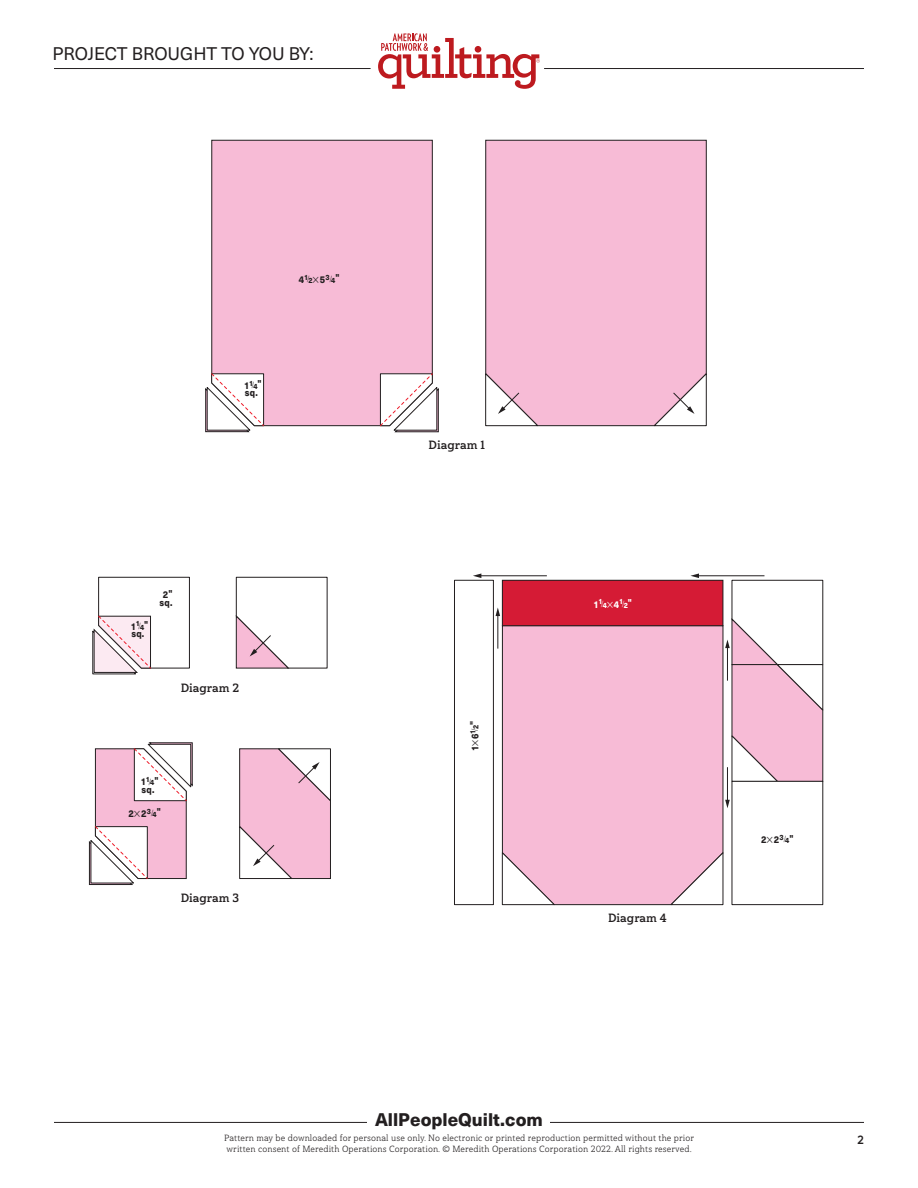
<style>
.page{position:relative;width:918px;height:1188px;background:#fff}
.page>*{position:absolute;margin:0;border:0;box-sizing:border-box;transform-origin:0 0}
.t1{font:18px "Neue Haas Unica Pro";letter-spacing:-.005em;color:#231f20}
.t2{font:800 18px "Neue Haas Unica Pro";color:#231f20}
.t3{font:12px "Haboro Slab Nor Bol";color:#231f20}
.t4{font:600 12px "Gilroy";color:#231f20}
.t5{font:800 9.75px/8.2px "Neue Haas Unica Pro";letter-spacing:.025em;color:#231f20;scale:.9 1}
.t6{font:9px/10.8px "Haboro Slab Nor Boo";letter-spacing:.01em;color:#231f20}
.t7{font:800 7.5px "Neue Haas Unica Pro";color:#231f20;scale:.9 1}
.t8{font:800 7.5px "Neue Haas Unica Pro";color:#fff;scale:.9 1}
.s1{font-size:9.75px}
.s2{font-size:7.5px}
</style>
<div class="page">
<hr style="left:54px;top:1122px;width:810px;height:1px;background:#231f20">
<div style="left:368px;top:1113px;width:182px;height:21px;background:#fff"></div>
<hr style="left:54px;top:68px;width:317px;height:1px;background:#231f20">
<hr style="left:544px;top:68px;width:320px;height:1px;background:#231f20">
<div style="left:211px;top:140px;width:222px;height:286px;background:#f7bbd6"></div>
<svg style="left:379px;top:373px;width:60px;height:60px"></svg>
<div style="left:485px;top:140px;width:222px;height:286px;background:#f7bbd6"></div>
<svg style="left:485px;top:373px;width:54px;height:53px"></svg>
<svg style="left:653px;top:372px;width:54px;height:55px"></svg>
<svg style="left:236px;top:577px;width:92px;height:92px"></svg>
<svg style="left:239px;top:748px;width:92px;height:131px"></svg>
<div style="left:502px;top:625px;width:222px;height:280px;background:#f7bbd6"></div>
<svg style="left:670px;top:851px;width:54px;height:55px"></svg>
<svg style="left:501px;top:852px;width:55px;height:53px"></svg>
<div style="left:502px;top:580px;width:221px;height:46px;background:#d51b35"></div>
<div style="left:502px;top:580px;width:221px;height:46px;border:1px solid #231f20"></div>
<div style="left:454px;top:580px;width:40px;height:325px;border:1px solid #231f20"></div>
<hr style="left:498px;top:614px;width:1px;height:35px;background:#231f20">
<svg style="left:496px;top:608px;width:4px;height:8px"></svg>
<svg style="left:725px;top:580px;width:99px;height:202px"></svg>
<hr style="left:727px;top:767px;width:1px;height:34px;background:#231f20">
<svg style="left:725px;top:800px;width:5px;height:8px"></svg>
<hr style="left:480px;top:576px;width:67px;height:1px;background:#231f20">
<svg style="left:473px;top:573px;width:8px;height:5px"></svg>
<hr style="left:697px;top:576px;width:67px;height:1px;background:#231f20">
<svg style="left:690px;top:573px;width:9px;height:5px"></svg>
<svg style="left:205px;top:373px;width:60px;height:59px"></svg>
<svg style="left:307px;top:276px;width:12px;height:7px"></svg>
<svg style="left:330px;top:276px;width:2px;height:6px"></svg>
<svg style="left:92px;top:577px;width:98px;height:98px"></svg>
<svg style="left:88px;top:742px;width:105px;height:143px"></svg>
<svg style="left:567px;top:244px;width:2px;height:6px"></svg>
<svg style="left:577px;top:399px;width:3px;height:7px"></svg>
<svg style="left:378px;top:33px;width:162px;height:56px"></svg>
<h1 class="t1" style="left:52px;top:42px;width:263px">PROJECT BROUGHT TO YOU BY:</h1>
<p class="t7" style="left:299px;top:274px;width:47px"><span class="s1">4</span>12 <span class="s1">5</span>3 4<span class="s1">"</span></p>
<p class="t5" style="left:244px;top:381px;width:21px">1<sup>1</sup><span class="s2">4</span>" sq.</p>
<p class="t5" style="left:131px;top:621px;width:21px">1<sup>1</sup><span class="s2">4</span>" sq.</p>
<p class="t5" style="left:160px;top:590px;width:16px;text-align:center">2" sq.</p>
<p class="t3" style="left:181px;top:680px;width:60px">Diagram 2</p>
<p class="t5" style="left:141px;top:777px;width:21px">1<sup>1</sup><span class="s2">4</span>" sq.</p>
<p class="t5" style="left:129px;top:809px;width:37px">2 2<sup>3</sup><span class="s2">4</span>"</p>
<p class="t3" style="left:181px;top:890px;width:60px">Diagram 3</p>
<p class="t3" style="left:429px;top:437px;width:58px">Diagram 1</p>
<p class="t5" style="left:471px;top:751px;width:35px;rotate:-90deg">1 6<sup>1</sup><span class="s2">2</span>"</p>
<p class="t8" style="left:593px;top:599px;width:44px"><span class="s1">1</span>14 <span class="s1">4</span>12<span class="s1">"</span></p>
<p class="t3" style="left:608px;top:910px;width:60px">Diagram 4</p>
<p class="t5" style="left:761px;top:836px;width:37px">2 2<sup>3</sup><span class="s2">4</span>"</p>
<h1 class="t2" style="left:375px;top:1109px;width:169px">AllPeopleQuilt.com</h1>
<p class="t6" style="left:224px;top:1132px;width:471px">Pattern may be downloaded for personal use only. No electronic or printed reproduction permitted without the prior written consent of Meredith Operations Corporation. © Meredith Operations Corporation 2022. All rights reserved.</p>
<p class="t5" style="left:579px;top:1150px;width:37px">2 2<sup>3</sup><span class="s2">4</span>"</p>
<h2 class="t4" style="left:858px;top:1132px;width:8px">2</h2>
</div>
